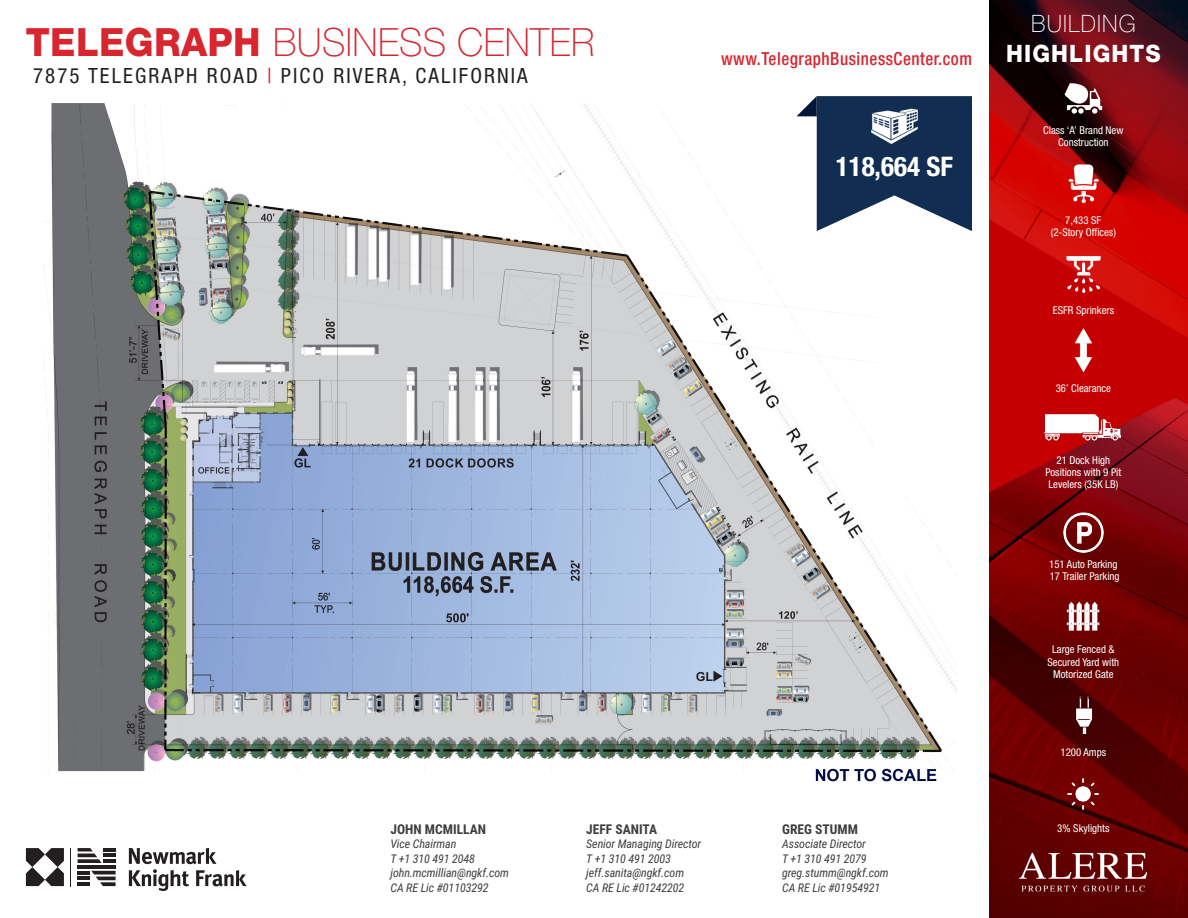
<style>
.page{position:relative;width:1188px;height:918px;background:#fff}
.page>*{position:absolute;margin:0;border:0;box-sizing:border-box;transform-origin:0 0}
.Header_1{font:100 39px "Helvetica Neue LT Std";letter-spacing:.01em;color:#d8252e;scale:.95 1}
.Infographic_Main_Whi{font:700 condensed 27px "Helvetica Neue LT Std";color:#fff}
.Header_1-2{font:800 24px "Helvetica Neue LT Std";letter-spacing:.05em;color:#fff;scale:.95 1}
.Header_1-3{font:100 24px "Helvetica Neue LT Std";letter-spacing:.05em;color:#fff;scale:.95 1}
.Header_1-4{font:condensed 21px "Helvetica Neue LT Std";letter-spacing:.1em;color:#231f20}
.t1{font:500 condensed 18px "Helvetica Neue LT Std";letter-spacing:.03em;color:#d8252e;scale:.95 1}
.t2{font:700 13.5px "Roboto Condensed";color:#3e3e3f}
.t3{font:italic 12px/14.4px "Roboto Condensed";letter-spacing:-.01em;color:#3e3e3f}
.t4{font:condensed 10.8px/12.1px "Helvetica Neue LT Std";color:#fff;text-align:center}
.s1{font-weight:800}
.s2{color:#d8252e}
</style>
<div class="page">
<img style="left:989px;top:0;width:199px;height:918px">
<svg style="left:26px;top:848px;width:38px;height:38px"></svg>
<hr style="left:70px;top:848px;width:1px;height:38px;background:#231f20">
<svg style="left:78px;top:848px;width:38px;height:15px"></svg>
<svg style="left:78px;top:871px;width:38px;height:15px"></svg>
<hr style="left:78px;top:865px;width:38px;height:4px;background:#231f20">
<svg style="left:129px;top:848px;width:118px;height:43px"></svg>
<img style="left:1014px;top:850px;width:139px;height:44px">
<img style="left:51px;top:104px;width:906px;height:678px">
<svg style="left:796px;top:96px;width:176px;height:135px"></svg>
<img style="left:869px;top:107px;width:51px;height:39px">
<svg style="left:1065px;top:83px;width:37px;height:31px"></svg>
<img style="left:1067px;top:164px;width:32px;height:40px">
<img style="left:1066px;top:254px;width:35px;height:40px">
<img style="left:1075px;top:328px;width:17px;height:44px">
<img style="left:1066px;top:598px;width:35px;height:36px">
<img style="left:1066px;top:696px;width:35px;height:38px">
<img style="left:1066px;top:777px;width:35px;height:35px">
<img style="left:1041px;top:406px;width:83px;height:44px">
<img style="left:1062px;top:510px;width:43px;height:44px">
<p class="Header_1" style="left:26px;top:20px;width:600px"><span class="s1">TELEGRAPH</span> BUSINESS CENTER</p>
<p class="Header_1-4" style="left:33px;top:64px;width:496px">7875 TELEGRAPH ROAD <span class="s2">|</span> PICO RIVERA, CALIFORNIA</p>
<p class="t1" style="left:721px;top:48px;width:266px">www.TelegraphBusinessCenter.com</p>
<p class="Infographic_Main_Whi" style="left:836px;top:150px;width:119px">118,664 SF</p>
<p class="t2" style="left:390px;top:820px;width:97px">JOHN MCMILLAN</p>
<p class="t3" style="left:390px;top:836px;width:120px">Vice Chairman<br>T +1 310 491 2048 john.mcmillian@ngkf.com<br>CA RE Lic #01103292</p>
<p class="t2" style="left:586px;top:820px;width:72px">JEFF SANITA</p>
<p class="t3" style="left:586px;top:836px;width:116px">Senior Managing Director<br>T +1 310 491 2003 jeff.sanita@ngkf.com<br>CA RE Lic #01242202</p>
<p class="t2" style="left:782px;top:820px;width:77px">GREG STUMM</p>
<p class="t3" style="left:782px;top:836px;width:108px">Associate Director<br>T +1 310 491 2079 greg.stumm@ngkf.com<br>CA RE Lic #01954921</p>
<p class="Header_1-3" style="left:1031px;top:10px;width:111px">BUILDING</p>
<p class="Header_1-2" style="left:1006px;top:39px;width:164px">HIGHLIGHTS</p>
<p class="t4" style="left:1043px;top:124px;width:82px">Class ‘A’ Brand New<br>Construction</p>
<p class="t4" style="left:1065px;top:214px;width:38px">7,433 SF</p>
<p class="t4" style="left:1051px;top:226px;width:67px">(2-Story Offices)</p>
<p class="t4" style="left:1053px;top:304px;width:63px">ESFR Sprinkers</p>
<p class="t4" style="left:1056px;top:382px;width:57px">36’ Clearance</p>
<p class="t4" style="left:1046px;top:454px;width:77px">21 Dock High<br>Positions with 9 Pit<br>Levelers (35K LB)</p>
<p class="t4" style="left:1049px;top:558px;width:70px">151 Auto Parking</p>
<p class="t4" style="left:1050px;top:570px;width:71px">17 Trailer Parking</p>
<p class="t4" style="left:1048px;top:643px;width:73px">Large Fenced &amp;<br>Secured Yard with<br>Motorized Gate</p>
<p class="t4" style="left:1061px;top:746px;width:47px">1200 Amps</p>
<p class="t4" style="left:1057px;top:822px;width:54px">3% Skylights</p>
</div>
